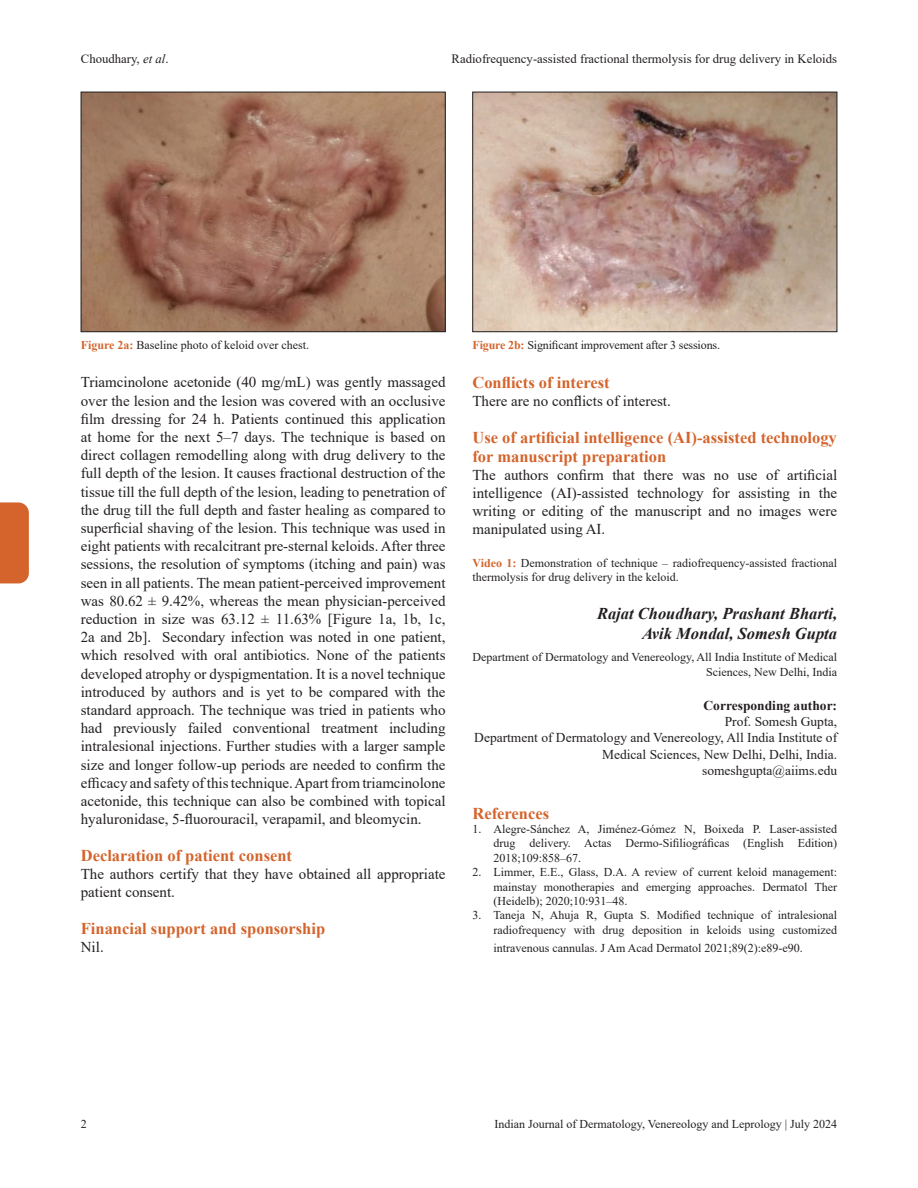
<style>
.page{position:relative;width:918px;height:1188px;background:#fff}
.page>*{position:absolute;margin:0;border:0;box-sizing:border-box;transform-origin:0 0}
.heading1{font:700 16.5px/19.8px "Times New Roman";color:#d4642c}
.aut-grp_R{font:italic 700 16.5px/19.8px "Times New Roman";color:#231f20;text-align:right}
.bib-title{font:700 16.5px "Times New Roman";color:#d4642c}
.para_first_last{font:15px/18.1px "Times New Roman";color:#231f20;text-align:justify}
.para_first{font:15px/18px "Times New Roman";color:#231f20;text-align:justify}
.cores-author_R{font:13.5px/16.2px "Times New Roman";color:#231f20;text-align:right}
.t1{font:12.75px "Times New Roman";color:#231f20}
.bib-normal{font:12px/14.4px "Times New Roman";color:#231f20;text-align:justify}
.float_figure_figure{font:12px/14.4px "Times New Roman";color:#231f20}
.aut-aff_R{font:12px/14.4px "Times New Roman";color:#231f20;text-align:right}
.s1{font-style:italic}
.s2{font-weight:700;color:#d4642c}
.s3{font-weight:700}
</style>
<div class="page">
<div style="left:0;top:502px;width:29px;height:81px;background:#d4642c"></div>
<img style="left:83px;top:94px;width:360px;height:236px">
<div style="left:81px;top:92px;width:364px;height:240px;border:1px solid #231f20"></div>
<img style="left:475px;top:94px;width:360px;height:236px">
<div style="left:473px;top:92px;width:364px;height:240px;border:1px solid #231f20"></div>
<p class="t1" style="left:81px;top:50px;width:89px">Choudhary, <span class="s1">et al</span>.</p>
<p class="t1" style="left:452px;top:50px;width:387px">Radiofrequency-assisted fractional thermolysis for drug delivery in Keloids</p>
<p class="float_figure_figure" style="left:81px;top:337px;width:230px"><span class="s2">Figure 2a:</span> Baseline photo of keloid over chest.</p>
<p class="float_figure_figure" style="left:472px;top:337px;width:249px"><span class="s2">Figure 2b:</span> Significant improvement after 3 sessions.</p>
<p class="para_first_last" style="left:81px;top:373px;width:366px">Triamcinolone acetonide (40 mg/mL) was gently massaged over the lesion and the lesion was covered with an occlusive film dressing for 24 h. Patients continued this application at home for the next 5–7 days. The technique is based on direct collagen remodelling along with drug delivery to the full depth of the lesion. It causes fractional destruction of the tissue till the full depth of the lesion, leading to penetration of the drug till the full depth and faster healing as compared to superficial shaving of the lesion. This technique was used in eight patients with recalcitrant pre-sternal keloids. After three sessions, the resolution of symptoms (itching and pain) was seen in all patients. The mean patient-perceived improvement was 80.62 ± 9.42%, whereas the mean physician-perceived reduction in size was 63.12 ± 11.63% [Figure 1a, 1b, 1c, 2a and 2b]. Secondary infection was noted in one patient, which resolved with oral antibiotics. None of the patients developed atrophy or dyspigmentation. It is a novel technique introduced by authors and is yet to be compared with the standard approach. The technique was tried in patients who had previously failed conventional treatment including intralesional injections. Further studies with a larger sample size and longer follow-up periods are needed to confirm the efficacy and safety of this technique. Apart from triamcinolone acetonide, this technique can also be combined with topical hyaluronidase, 5-fluorouracil, verapamil, and bleomycin.</p>
<p class="heading1" style="left:81px;top:845px;width:213px">Declaration of patient consent</p>
<p class="para_first_last" style="left:81px;top:864px;width:366px">The authors certify that they have obtained all appropriate patient consent.</p>
<p class="heading1" style="left:81px;top:918px;width:246px">Financial support and sponsorship</p>
<p class="para_first_last" style="left:81px;top:937px;width:24px">Nil.</p>
<p class="heading1" style="left:472px;top:372px;width:139px">Conflicts of interest</p>
<p class="para_first_last" style="left:472px;top:392px;width:200px">There are no conflicts of interest.</p>
<p class="heading1" style="left:472px;top:427px;width:366px">Use of artificial intelligence (AI)-assisted technology for manuscript preparation</p>
<p class="para_first" style="left:472px;top:466px;width:366px">The authors confirm that there was no use of artificial intelligence (AI)-assisted technology for assisting in the writing or editing of the manuscript and no images were manipulated using AI.</p>
<p class="float_figure_figure" style="left:472px;top:555px;width:366px"><span class="s2">Video 1:</span> Demonstration of technique – radiofrequency-assisted fractional thermolysis for drug delivery in the keloid.</p>
<p class="aut-grp_R" style="left:597px;top:603px;width:242px">Rajat Choudhary, Prashant Bharti,<br>Avik Mondal, Somesh Gupta</p>
<p class="aut-aff_R" style="left:472px;top:650px;width:366px">Department of Dermatology and Venereology, All India Institute of Medical<br>Sciences, New Delhi, India</p>
<p class="cores-author_R" style="left:474px;top:697px;width:364px"><span class="s3">Corresponding author:<br></span>Prof. Somesh Gupta,<br>Department of Dermatology and Venereology, All India Institute of Medical Sciences, New Delhi, Delhi, India. someshgupta@aiims.edu</p>
<p class="bib-title" style="left:472px;top:801px;width:78px">References</p>
<p class="bib-normal" style="left:494px;top:821px;width:345px;text-indent:-21px">1. Alegre-Sánchez A, Jiménez-Gómez N, Boixeda P. Laser-assisted drug delivery. Actas Dermo-Sifiliográficas (English Edition)<br>2018;109:858–67.</p>
<p class="bib-normal" style="left:494px;top:865px;width:345px;text-indent:-21px">2. Limmer, E.E., Glass, D.A. A review of current keloid management: mainstay monotherapies and emerging approaches. Dermatol Ther (Heidelb); 2020;10:931–48.</p>
<p class="bib-normal" style="left:472px;top:908px;width:366px;text-align:right">3. Taneja N, Ahuja R, Gupta S. Modified technique of intralesional radiofrequency with drug deposition in keloids using customized</p>
<p class="bib-normal" style="left:494px;top:940px;width:311px">intravenous cannulas. J Am Acad Dermatol 2021;89(2):e89-e90.</p>
<p class="bib-normal" style="left:81px;top:1117px;width:7px">2</p>
<p class="bib-normal" style="left:495px;top:1117px;width:344px">Indian Journal of Dermatology, Venereology and Leprology | July 2024</p>
</div>
